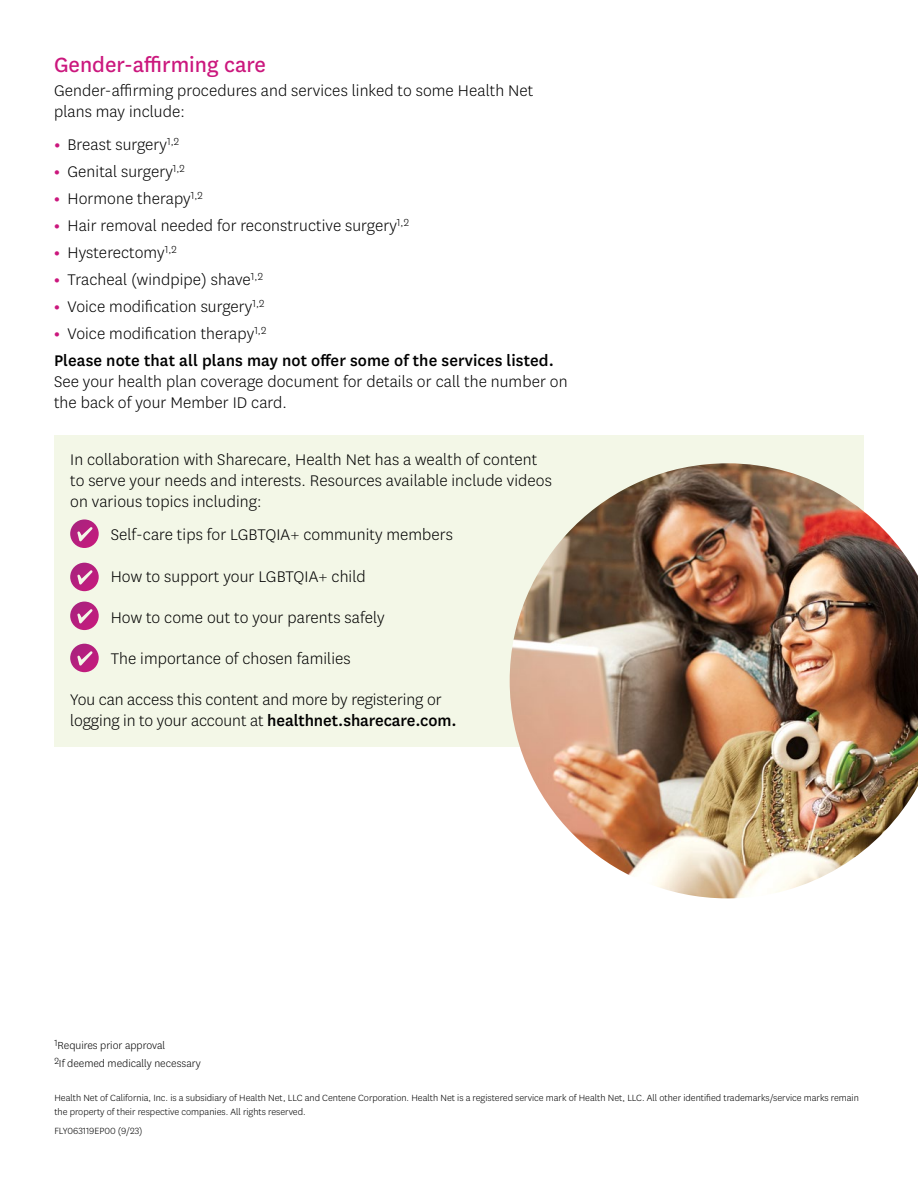
<style>
.page{position:relative;width:918px;height:1188px;background:#fff}
.page>*{position:absolute;margin:0;border:0;box-sizing:border-box;transform-origin:0 0}
.t1{font:24px "Centene Sans";color:#cb177d}
.t2{font:300 18px/21px "Centene Sans";letter-spacing:.005em;color:#000}
.t3{font:500 18px "Centene Sans";letter-spacing:.005em;color:#000}
.t4{font:300 12px/18px "Centene Sans";color:#000}
.t5{font:300 10.5px/13.5px "Centene Sans";color:#000}
.s1{font-weight:700;color:#cb177d}
.s2{font-weight:500}
</style>
<div class="page">
<div style="left:54px;top:435px;width:810px;height:311px;background:#f3f7e7"></div>
<svg style="left:70px;top:519px;width:29px;height:29px"></svg>
<svg style="left:70px;top:563px;width:29px;height:28px"></svg>
<svg style="left:70px;top:602px;width:29px;height:28px"></svg>
<svg style="left:70px;top:644px;width:29px;height:28px"></svg>
<img style="left:510px;top:463px;width:408px;height:435px">
<h3 class="t1" style="left:54px;top:49px;width:214px">Gender-affirming care</h3>
<p class="t2" style="left:54px;top:79px;width:481px">Gender-affirming procedures and services linked to some Health Net plans may include:</p>
<p class="t2" style="left:54px;top:133px;width:118px"><span class="s1">•</span> Breast surgery<sup>1</sup></p>
<p class="t4" style="left:171px;top:132px;width:10px">,2</p>
<p class="t2" style="left:54px;top:160px;width:132px"><span class="s1">•</span> Genital surgery<sup>1,2</sup></p>
<p class="t2" style="left:54px;top:187px;width:150px"><span class="s1">•</span> Hormone therapy<sup>1,2</sup></p>
<p class="t2" style="left:54px;top:214px;width:356px"><span class="s1">•</span> Hair removal needed for reconstructive surgery<sup>1,2</sup></p>
<p class="t2" style="left:54px;top:241px;width:124px"><span class="s1">•</span> Hysterectomy<sup>1,2</sup></p>
<p class="t2" style="left:54px;top:268px;width:210px"><span class="s1">•</span> Tracheal (windpipe) shave<sup>1,2</sup></p>
<p class="t2" style="left:54px;top:295px;width:212px"><span class="s1">•</span> Voice modification surgery<sup>1,2</sup></p>
<p class="t2" style="left:54px;top:322px;width:214px"><span class="s1">•</span> Voice modification therapy<sup>1,2</sup></p>
<h4 class="t3" style="left:54px;top:348px;width:501px">Please note that all plans may not offer some of the services listed.</h4>
<p class="t2" style="left:54px;top:370px;width:515px">See your health plan coverage document for details or call the number on the back of your Member ID card.</p>
<p class="t2" style="left:70px;top:449px;width:483px">In collaboration with Sharecare, Health Net has a wealth of content to serve your needs and interests. Resources available include videos on various topics including:</p>
<p class="t2" style="left:111px;top:524px;width:344px">Self-care tips for LGBTQIA+ community members</p>
<p class="t2" style="left:111px;top:565px;width:256px">How to support your LGBTQIA+ child</p>
<p class="t2" style="left:111px;top:606px;width:276px">How to come out to your parents safely</p>
<p class="t2" style="left:111px;top:648px;width:242px">The importance of chosen families</p>
<p class="t2" style="left:70px;top:689px;width:388px">You can access this content and more by registering or logging in to your account at <span class="s2">healthnet.sharecare.com.</span></p>
<p class="t4" style="left:54px;top:1035px;width:148px"><sup>1</sup>Requires prior approval<br><sup>2</sup>If deemed medically necessary</p>
<p class="t5" style="left:54px;top:1091px;width:806px">Health Net of California, Inc. is a subsidiary of Health Net, LLC and Centene Corporation. Health Net is a registered service mark of Health Net, LLC. All other identified trademarks/service marks remain the property of their respective companies. All rights reserved.</p>
<p class="t5" style="left:54px;top:1124px;width:90px">FLY063119EP00 (9/23)</p>
</div>
